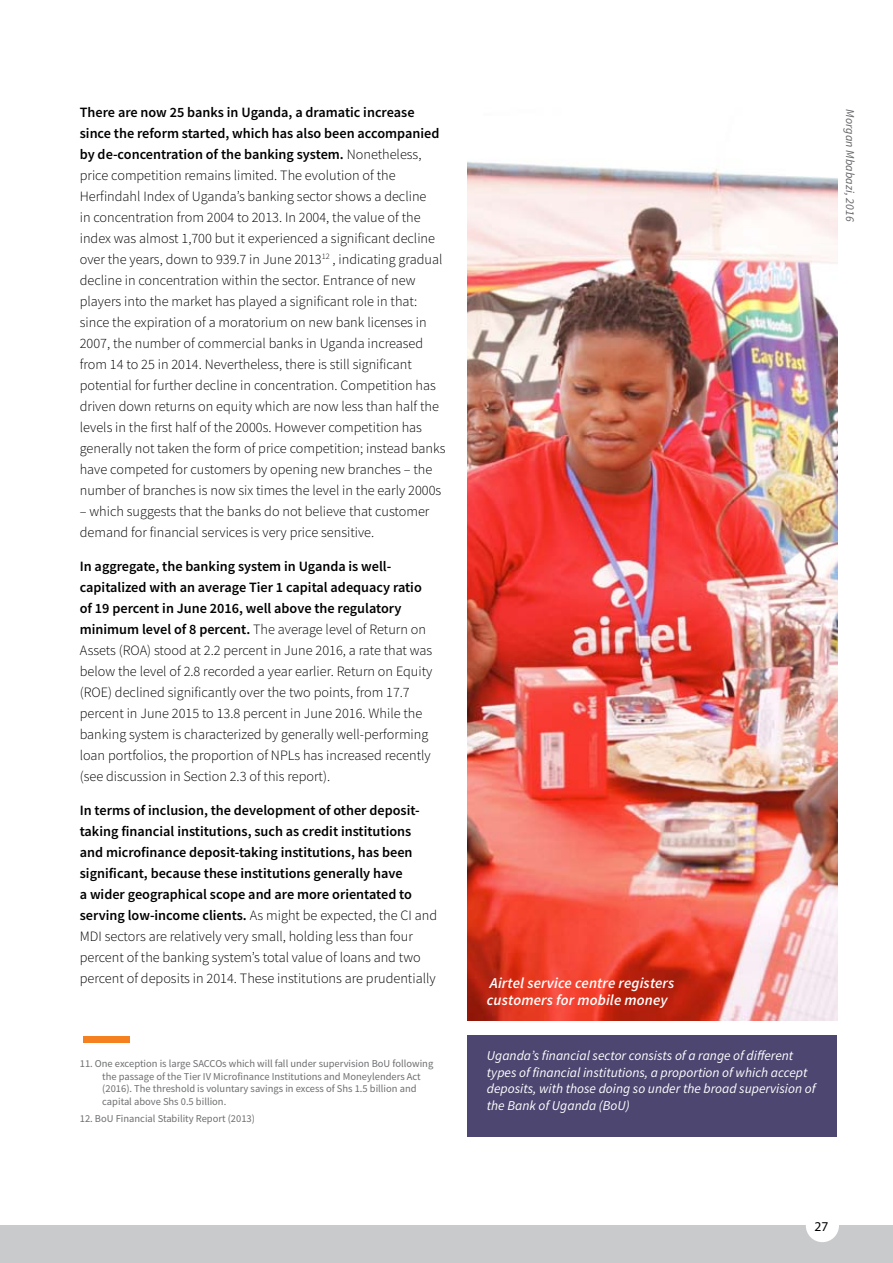
<style>
.page{position:relative;width:893px;height:1263px;background:#fff}
.page>*{position:absolute;margin:0;border:0;box-sizing:border-box;transform-origin:0 0}
.t1{font:italic 600 15px/16.5px "Source Sans Pro";letter-spacing:.01em;color:#fff}
.t2{font:300 14.25px/21px "Source Sans Pro";color:#000}
.t3{font:600 14.25px/21px "Source Sans Pro";color:#000}
.t4{font:italic 13.5px/16.5px "Source Sans Pro";color:#fff}
.t5{font:13.5px "Myriad Pro";color:#000}
.t6{font:italic 12px/16.5px "Source Sans Pro";color:#fff}
.t7{font:italic 12px "Source Sans Pro";letter-spacing:.01em;color:#626366}
.t8{font:10.5px/12.6px "Source Sans Pro";color:#6d6e70}
.s1{font-weight:600}
.s2{font-weight:300}
</style>
<div class="page">
<div style="left:0;top:1225px;width:893px;height:38px;background:#c8cacc"></div>
<div style="left:806px;top:1209px;width:33px;height:33px;background:#fff;border-radius:50%"></div>
<div style="left:83px;top:1036px;width:46px;height:7px;background:#f4801f"></div>
<img style="left:468px;top:162px;width:370px;height:859px">
<div style="left:468px;top:1035px;width:369px;height:101px;background:#4c4670"></div>
<p class="t2" style="left:80px;top:102px;width:367px"><span class="s1">There are now 25 banks in Uganda, a dramatic increase since the reform started, which has also been accompanied by de-concentration of the banking system.</span> Nonetheless, price competition remains limited. The evolution of the Herfindahl Index of Uganda’s banking sector shows a decline<br>in concentration from 2004 to 2013. In 2004, the value of the index was almost 1,700 but it experienced a significant decline over the years, down to 939.7 in June 2013<sup>12</sup> , indicating gradual decline in concentration within the sector. Entrance of new players into the market has played a significant role in that: since the expiration of a moratorium on new bank licenses in 2007, the number of commercial banks in Uganda increased from 14 to 25 in 2014. Nevertheless, there is still significant potential for further decline in concentration. Competition has driven down returns on equity which are now less than half the levels in the first half of the 2000s. However competition has generally not taken the form of price competition; instead banks have competed for customers by opening new branches – the number of branches is now six times the level in the early 2000s</p>
<p class="t2" style="left:80px;top:501px;width:351px">– which suggests that the banks do not believe that customer demand for financial services is very price sensitive.</p>
<p class="t2" style="left:80px;top:556px;width:354px"><span class="s1">In aggregate, the banking system in Uganda is well&shy;capitalized with an average Tier 1 capital adequacy ratio of 19 percent in June 2016, well above the regulatory minimum level of 8 percent.</span> The average level of Return on Assets (ROA) stood at 2.2 percent in June 2016, a rate that was below the level of 2.8 recorded a year earlier. Return on Equity (ROE) declined significantly over the two points, from 17.7 percent in June 2015 to 13.8 percent in June 2016. While the banking system is characterized by generally well-performing loan portfolios, the proportion of NPLs has increased recently (see discussion in Section 2.3 of this report).</p>
<p class="t3" style="left:80px;top:799px;width:359px">In terms of inclusion, the development of other deposit&shy;taking financial institutions, such as credit institutions and microfinance deposit-taking institutions, has been significant, because these institutions generally have<br>a wider geographical scope and are more orientated to serving low-income clients. <span class="s2">As might be expected, the CI and MDI sectors are relatively very small, holding less than four percent of the banking system’s total value of loans and two percent of deposits in 2014. These institutions are prudentially</span></p>
<p class="t8" style="left:102px;top:1057px;width:332px;text-indent:-23px">11. One exception is large SACCOs which will fall under supervision BoU following the passage of the Tier IV Microfinance Institutions and Moneylenders Act (2016). The threshold is voluntary savings in excess of Shs 1.5 billion and capital above Shs 0.5 billion.</p>
<p class="t8" style="left:80px;top:1112px;width:177px">12. BoU Financial Stability Report (2013)</p>
<p class="t7" style="left:858px;top:109px;width:114px;rotate:90deg">Morgan Mbabazi, 2016</p>
<p class="t1" style="left:487px;top:975px;width:189px">Airtel service centre registers customers for mobile money</p>
<p class="t6" style="left:487px;top:1042px;width:339px">In Uganda, slightly more than half (52%) of the adult population is financially included (meaning access to a transaction account), which is a big improvement since 2009, when less than one third (28%) of the adult population was included</p>
<p class="t4" style="left:487px;top:1047px;width:330px">Uganda’s financial sector consists of a range of different types of financial institutions, a proportion of which accept deposits, with those doing so under the broad supervision of the Bank of Uganda (BoU)</p>
<p class="t5" style="left:815px;top:1218px;width:15px">27</p>
</div>
